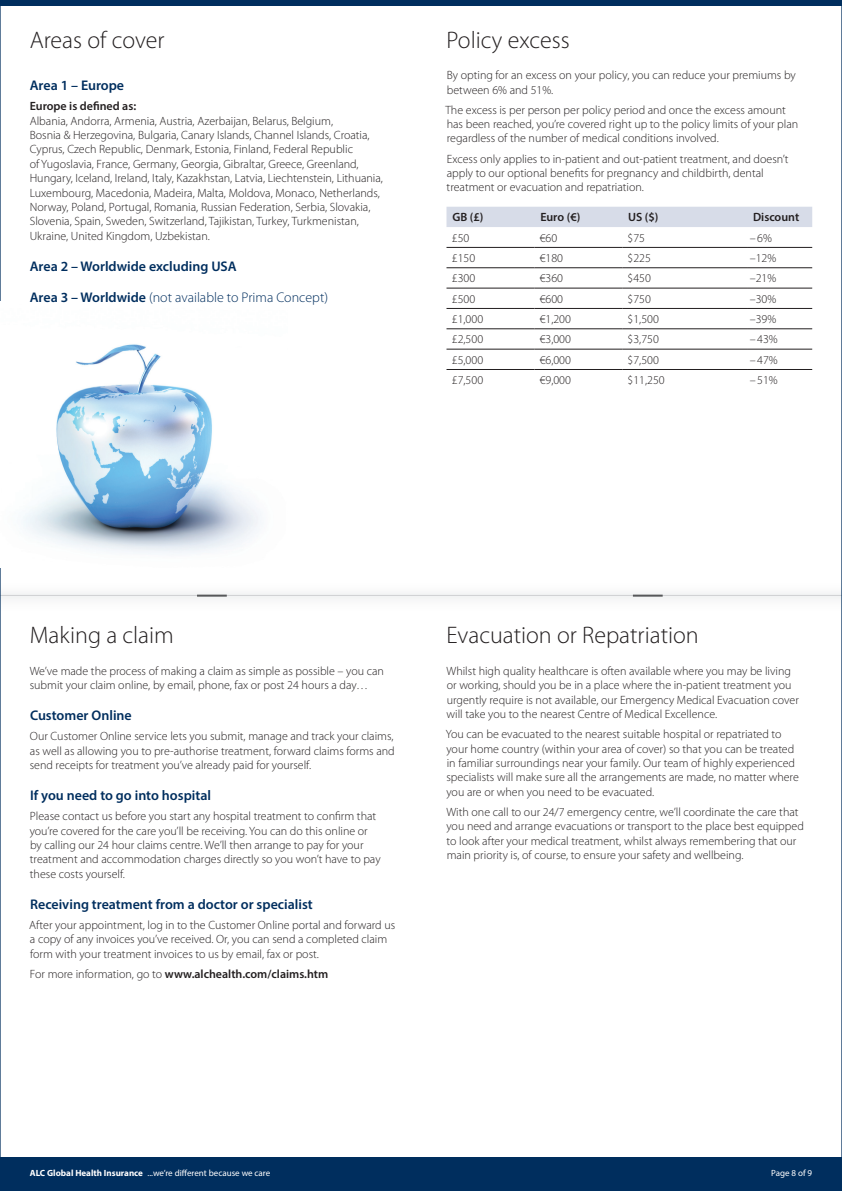
<style>
.page{position:relative;width:842px;height:1191px;background:#fff}
.page>*{position:absolute;margin:0;border:0;box-sizing:border-box;transform-origin:0 0}
.Section_head{font:300 24px "Myriad Pro";color:#231f20}
.Body_subhead{font:600 14px "Myriad Pro";color:#002e5e}
.Body_subhead-2{font:300 14px "Myriad Pro";color:#002e5e}
.Body{font:300 12px/14.4px "Myriad Pro";color:#231f20}
.Body-2{font:600 12px "Myriad Pro";color:#231f20}
.t1{font:9px "Myriad Pro";color:#fff}
.s1{font-weight:600}
.s2{font-weight:300}
.s3{font-weight:700}
</style>
<div class="page">
<hr style="left:0;top:595px;width:842px;height:1px;background:#d1d2d4">
<hr style="left:197px;top:594px;width:30px;height:2px;background:#57585a">
<hr style="left:633px;top:594px;width:30px;height:2px;background:#57585a">
<div style="left:0;top:1157px;width:842px;height:34px;background:#002e5e"></div>
<div style="left:0;top:0;width:842px;height:6px;background:#002e5e"></div>
<img style="left:23px;top:344px;width:238px;height:210px">
<div style="left:446px;top:207px;width:366px;height:20px;background:#d7dce8"></div>
<hr style="left:446px;top:247px;width:88px;height:1px;background:#231f20">
<hr style="left:534px;top:247px;width:88px;height:1px;background:#231f20">
<hr style="left:622px;top:247px;width:125px;height:1px;background:#231f20">
<hr style="left:747px;top:247px;width:65px;height:1px;background:#231f20">
<hr style="left:446px;top:267px;width:88px;height:1px;background:#231f20">
<hr style="left:534px;top:267px;width:88px;height:1px;background:#231f20">
<hr style="left:622px;top:267px;width:125px;height:1px;background:#231f20">
<hr style="left:747px;top:267px;width:65px;height:1px;background:#231f20">
<hr style="left:446px;top:288px;width:88px;height:1px;background:#231f20">
<hr style="left:534px;top:288px;width:88px;height:1px;background:#231f20">
<hr style="left:622px;top:288px;width:125px;height:1px;background:#231f20">
<hr style="left:747px;top:288px;width:65px;height:1px;background:#231f20">
<hr style="left:446px;top:308px;width:88px;height:1px;background:#231f20">
<hr style="left:534px;top:308px;width:88px;height:1px;background:#231f20">
<hr style="left:622px;top:308px;width:125px;height:1px;background:#231f20">
<hr style="left:747px;top:308px;width:65px;height:1px;background:#231f20">
<hr style="left:446px;top:329px;width:88px;height:1px;background:#231f20">
<hr style="left:534px;top:329px;width:88px;height:1px;background:#231f20">
<hr style="left:622px;top:329px;width:125px;height:1px;background:#231f20">
<hr style="left:747px;top:329px;width:65px;height:1px;background:#231f20">
<hr style="left:446px;top:349px;width:88px;height:1px;background:#231f20">
<hr style="left:534px;top:349px;width:88px;height:1px;background:#231f20">
<hr style="left:622px;top:349px;width:125px;height:1px;background:#231f20">
<hr style="left:747px;top:349px;width:65px;height:1px;background:#231f20">
<hr style="left:446px;top:369px;width:88px;height:1px;background:#231f20">
<hr style="left:534px;top:369px;width:88px;height:1px;background:#231f20">
<hr style="left:622px;top:369px;width:125px;height:1px;background:#231f20">
<hr style="left:747px;top:369px;width:65px;height:1px;background:#231f20">
<p class="Section_head" style="left:30px;top:27px;width:136px">Areas of cover</p>
<p class="Body_subhead" style="left:30px;top:76px;width:96px">Area 1 – Europe</p>
<p class="Body" style="left:30px;top:99px;width:355px"><span class="s1">Europe is defined as:<br></span>Albania, Andorra, Armenia, Austria, Azerbaijan, Belarus, Belgium,<br>Bosnia &amp; Herzegovina, Bulgaria, Canary Islands, Channel Islands, Croatia, Cyprus, Czech Republic, Denmark, Estonia, Finland, Federal Republic<br>of Yugoslavia, France, Germany, Georgia, Gibraltar, Greece, Greenland, Hungary, Iceland, Ireland, Italy, Kazakhstan, Latvia, Liechtenstein, Lithuania, Luxembourg, Macedonia, Madeira, Malta, Moldova, Monaco, Netherlands, Norway, Poland, Portugal, Romania, Russian Federation, Serbia, Slovakia, Slovenia, Spain, Sweden, Switzerland, Tajikistan, Turkey, Turkmenistan, Ukraine, United Kingdom, Uzbekistan.</p>
<p class="Body_subhead" style="left:30px;top:257px;width:209px">Area 2 – Worldwide excluding USA</p>
<p class="Body_subhead-2" style="left:30px;top:289px;width:300px"><span class="s1">Area 3 – Worldwide</span> (not available to Prima Concept)</p>
<p class="Section_head" style="left:446px;top:27px;width:125px">Policy excess</p>
<p class="Body" style="left:447px;top:68px;width:351px">By opting for an excess on your policy, you can reduce your premiums by between 6% and 51%.</p>
<p class="Body" style="left:445px;top:103px;width:354px">The excess is per person per policy period and once the excess amount has been reached, you’re covered right up to the policy limits of your plan regardless of the number of medical conditions involved.</p>
<p class="Body" style="left:447px;top:152px;width:343px">Excess only applies to in-patient and out-patient treatment, and doesn’t apply to our optional benefits for pregnancy and childbirth, dental treatment or evacuation and repatriation.</p>
<p class="Body-2" style="left:452px;top:210px;width:33px">GB (£)</p>
<p class="Body-2" style="left:540px;top:210px;width:41px">Euro (€)</p>
<p class="Body-2" style="left:628px;top:210px;width:32px">US ($)</p>
<p class="Body-2" style="left:753px;top:210px;width:48px">Discount</p>
<p class="Body" style="left:452px;top:231px;width:19px">£50</p>
<p class="Body" style="left:540px;top:231px;width:19px">€60</p>
<p class="Body" style="left:628px;top:231px;width:19px">$75</p>
<p class="Body" style="left:750px;top:231px;width:24px">–6%</p>
<p class="Body" style="left:452px;top:251px;width:25px">£150</p>
<p class="Body" style="left:540px;top:251px;width:25px">€180</p>
<p class="Body" style="left:628px;top:251px;width:25px">$225</p>
<p class="Body" style="left:750px;top:251px;width:28px">–12%</p>
<p class="Body" style="left:452px;top:271px;width:25px">£300</p>
<p class="Body" style="left:540px;top:271px;width:25px">€360</p>
<p class="Body" style="left:628px;top:271px;width:25px">$450</p>
<p class="Body" style="left:750px;top:271px;width:28px">–21%</p>
<p class="Body" style="left:452px;top:292px;width:25px">£500</p>
<p class="Body" style="left:540px;top:292px;width:25px">€600</p>
<p class="Body" style="left:628px;top:292px;width:25px">$750</p>
<p class="Body" style="left:750px;top:292px;width:28px">–30%</p>
<p class="Body" style="left:452px;top:312px;width:33px">£1,000</p>
<p class="Body" style="left:540px;top:312px;width:33px">€1,200</p>
<p class="Body" style="left:628px;top:312px;width:33px">$1,500</p>
<p class="Body" style="left:750px;top:312px;width:28px">–39%</p>
<p class="Body" style="left:452px;top:332px;width:33px">£2,500</p>
<p class="Body" style="left:540px;top:332px;width:33px">€3,000</p>
<p class="Body" style="left:628px;top:332px;width:33px">$3,750</p>
<p class="Body" style="left:750px;top:332px;width:30px">– 43%</p>
<p class="Body" style="left:452px;top:353px;width:33px">£5,000</p>
<p class="Body" style="left:540px;top:353px;width:33px">€6,000</p>
<p class="Body" style="left:628px;top:353px;width:33px">$7,500</p>
<p class="Body" style="left:750px;top:353px;width:30px">– 47%</p>
<p class="Body" style="left:452px;top:373px;width:33px">£7,500</p>
<p class="Body" style="left:540px;top:373px;width:33px">€9,000</p>
<p class="Body" style="left:628px;top:373px;width:39px">$11,250</p>
<p class="Body" style="left:750px;top:373px;width:30px">– 51%</p>
<p class="Section_head" style="left:30px;top:622px;width:146px">Making a claim</p>
<p class="Body" style="left:30px;top:664px;width:356px">We’ve made the process of making a claim as simple as possible – you can submit your claim online, by email, phone, fax or post 24 hours a day…</p>
<p class="Body_subhead" style="left:30px;top:706px;width:103px">Customer Online</p>
<p class="Body" style="left:30px;top:729px;width:367px;text-align:justify">Our Customer Online service lets you submit, manage and track your claims, as well as allowing you to pre-authorise treatment, forward claims forms and send receipts for treatment you’ve already paid for yourself.</p>
<p class="Body_subhead" style="left:30px;top:786px;width:182px">If you need to go into hospital</p>
<p class="Body" style="left:30px;top:809px;width:352px">Please contact us before you start any hospital treatment to confirm that you’re covered for the care you’ll be receiving. You can do this online or by calling our 24 hour claims centre. We’ll then arrange to pay for your treatment and accommodation charges directly so you won’t have to pay these costs yourself.</p>
<p class="Body_subhead" style="left:30px;top:895px;width:284px">Receiving treatment from a doctor or specialist</p>
<p class="Body" style="left:29px;top:918px;width:367px">After your appointment, log in to the Customer Online portal and forward us a copy of any invoices you’ve received. Or, you can send a completed claim form with your treatment invoices to us by email, fax or post.</p>
<p class="Body-2" style="left:30px;top:966px;width:300px"><span class="s2">For more information, go to</span> www.alchealth.com/claims.htm</p>
<p class="Section_head" style="left:446px;top:622px;width:254px">Evacuation or Repatriation</p>
<p class="Body" style="left:446px;top:664px;width:354px">Whilst high quality healthcare is often available where you may be living or working, should you be in a place where the in-patient treatment you urgently require is not available, our Emergency Medical Evacuation cover will take you to the nearest Centre of Medical Excellence.</p>
<p class="Body" style="left:446px;top:727px;width:355px">You can be evacuated to the nearest suitable hospital or repatriated to your home country (within your area of cover) so that you can be treated in familiar surroundings near your family. Our team of highly experienced specialists will make sure all the arrangements are made, no matter where you are or when you need to be evacuated.</p>
<p class="Body" style="left:446px;top:805px;width:359px">With one call to our 24/7 emergency centre, we’ll coordinate the care that you need and arrange evacuations or transport to the place best equipped to look after your medical treatment, whilst always remembering that our main priority is, of course, to ensure your safety and wellbeing.</p>
<p class="t1" style="left:30px;top:1167px;width:242px"><span class="s3">ALC Global Health Insurance</span> ...we’re different because we care</p>
<p class="t1" style="left:771px;top:1167px;width:42px">Page 8 of 9</p>
</div>
